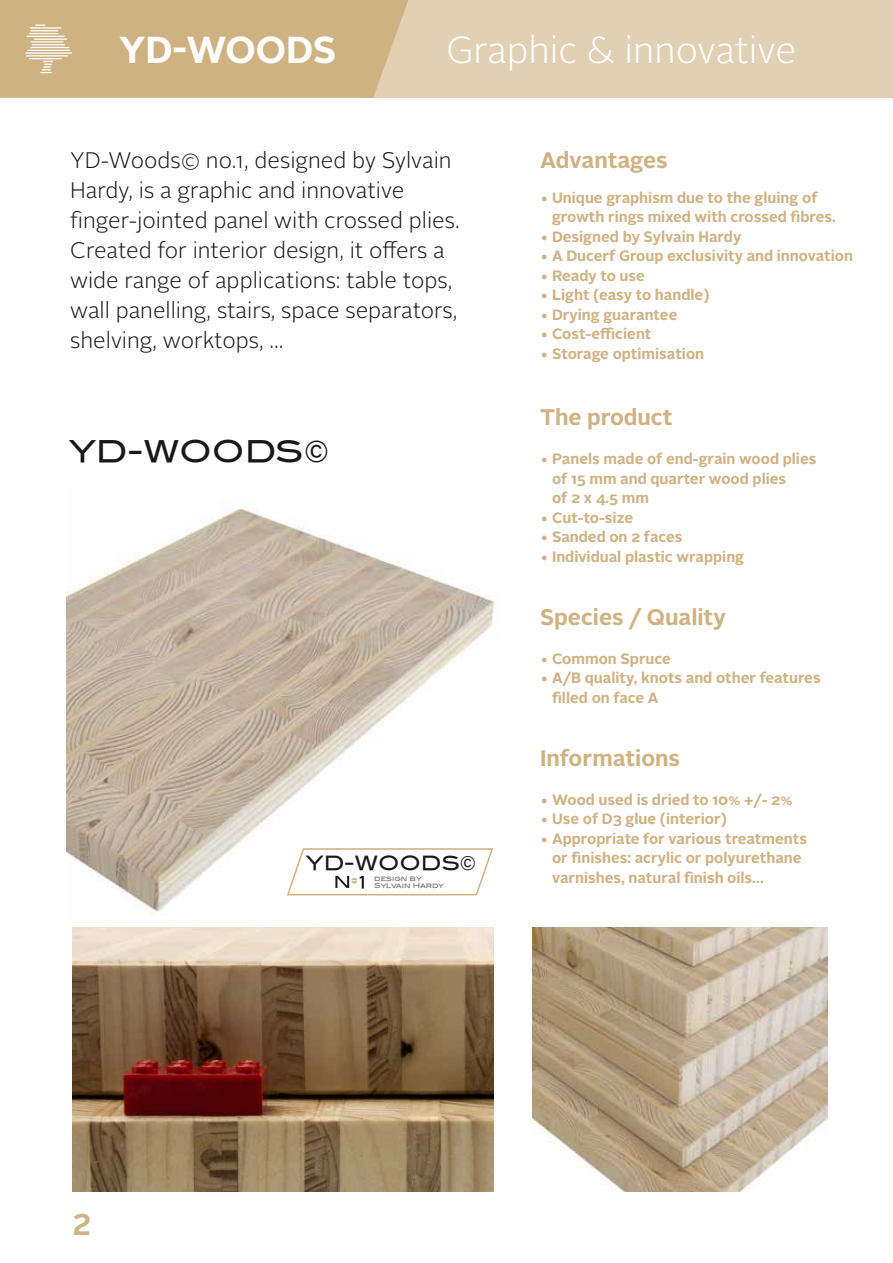
<style>
.page{position:relative;width:893px;height:1263px;background:#fff}
.page>*{position:absolute;margin:0;border:0;box-sizing:border-box;transform-origin:0 0}
.t1{font:300 37.5px "Alright Sans";color:#fff}
.t2{font:700 37.5px "Alright Sans";color:#fff}
.t3{font:700 30px "Alright Sans";color:#cfb282}
.t4{font:29.85px "Blair Md ITCTT Medium";color:#1a171c}
.t5{font:300 22.5px/30px "Alright Sans";color:#1a171c}
.t6{font:700 22.5px "Alright Sans";color:#cfb282}
.t7{font:19.5px "Blair Md ITCTT Medium";color:#1a171c}
.t8{font:700 15px/19.5px "Alright Sans";color:#cfb282}
.t9{font:7.05px/6.1px "Blair Md ITCTT Medium";color:#707172}
</style>
<div class="page">
<div style="left:359px;top:0;width:534px;height:98px;background:#e2d0b4"></div>
<svg style="left:0;top:0;width:408px;height:98px;background:#d0b486"></svg>
<img style="left:72px;top:927px;width:421px;height:264px">
<img style="left:533px;top:927px;width:294px;height:264px">
<img style="left:66px;top:508px;width:430px;height:406px">
<svg style="left:286px;top:847px;width:208px;height:50px"></svg>
<h1 class="t2" style="left:119px;top:24px;width:219px">YD-WOODS</h1>
<h1 class="t1" style="left:446px;top:25px;width:351px">Graphic &amp; innovative</h1>
<p class="t5" style="left:70px;top:146px;width:391px">YD-Woods© no.1, designed by Sylvain Hardy, is a graphic and innovative finger-jointed panel with crossed plies.<br>Created for interior design, it offers a wide range of applications: table tops, wall panelling, stairs, space separators, shelving, worktops, ...</p>
<h3 class="t6" style="left:540px;top:144px;width:129px">Advantages</h3>
<p class="t8" style="left:552px;top:188px;width:285px;text-indent:-12px">• Unique graphism due to the gluing of growth rings mixed with crossed fibres.</p>
<p class="t8" style="left:540px;top:227px;width:203px">• Designed by Sylvain Hardy</p>
<p class="t8" style="left:540px;top:246px;width:315px">• A Ducerf Group exclusivity and innovation</p>
<p class="t8" style="left:540px;top:266px;width:106px">• Ready to use</p>
<p class="t8" style="left:540px;top:285px;width:171px">• Light (easy to handle)</p>
<p class="t8" style="left:540px;top:305px;width:139px">• Drying guarantee</p>
<p class="t8" style="left:540px;top:324px;width:113px">• Cost-efficient</p>
<p class="t8" style="left:540px;top:344px;width:166px">• Storage optimisation</p>
<h3 class="t4" style="left:69px;top:433px;width:262px">YD-WOODS©</h3>
<h3 class="t7" style="left:306px;top:852px;width:172px">YD-WOODS©</h3>
<p class="t9" style="left:374px;top:876px;width:71px">design by<br>Sylvain Hardy</p>
<h3 class="t6" style="left:540px;top:401px;width:134px">The product</h3>
<p class="t8" style="left:552px;top:449px;width:266px;text-indent:-12px">• Panels made of end-grain wood plies of 15 mm and quarter wood plies<br>of 2 x 4.5 mm</p>
<p class="t8" style="left:540px;top:508px;width:95px">• Cut-to-size</p>
<p class="t8" style="left:540px;top:527px;width:144px">• Sanded on 2 faces</p>
<p class="t8" style="left:540px;top:547px;width:206px">• Individual plastic wrapping</p>
<h3 class="t6" style="left:540px;top:601px;width:187px">Species / Quality</h3>
<p class="t8" style="left:540px;top:649px;width:132px">• Common Spruce</p>
<p class="t8" style="left:552px;top:668px;width:270px;text-indent:-12px">• A/B quality, knots and other features filled on face A</p>
<h3 class="t6" style="left:540px;top:742px;width:141px">Informations</h3>
<p class="t8" style="left:540px;top:790px;width:254px">• Wood used is dried to 10% +/- 2%</p>
<p class="t8" style="left:540px;top:809px;width:188px">• Use of D3 glue (interior)</p>
<p class="t8" style="left:552px;top:829px;width:256px;text-indent:-12px">• Appropriate for various treatments or finishes: acrylic or polyurethane varnishes, natural finish oils…</p>
<h2 class="t3" style="left:72px;top:1203px;width:21px">2</h2>
</div>
